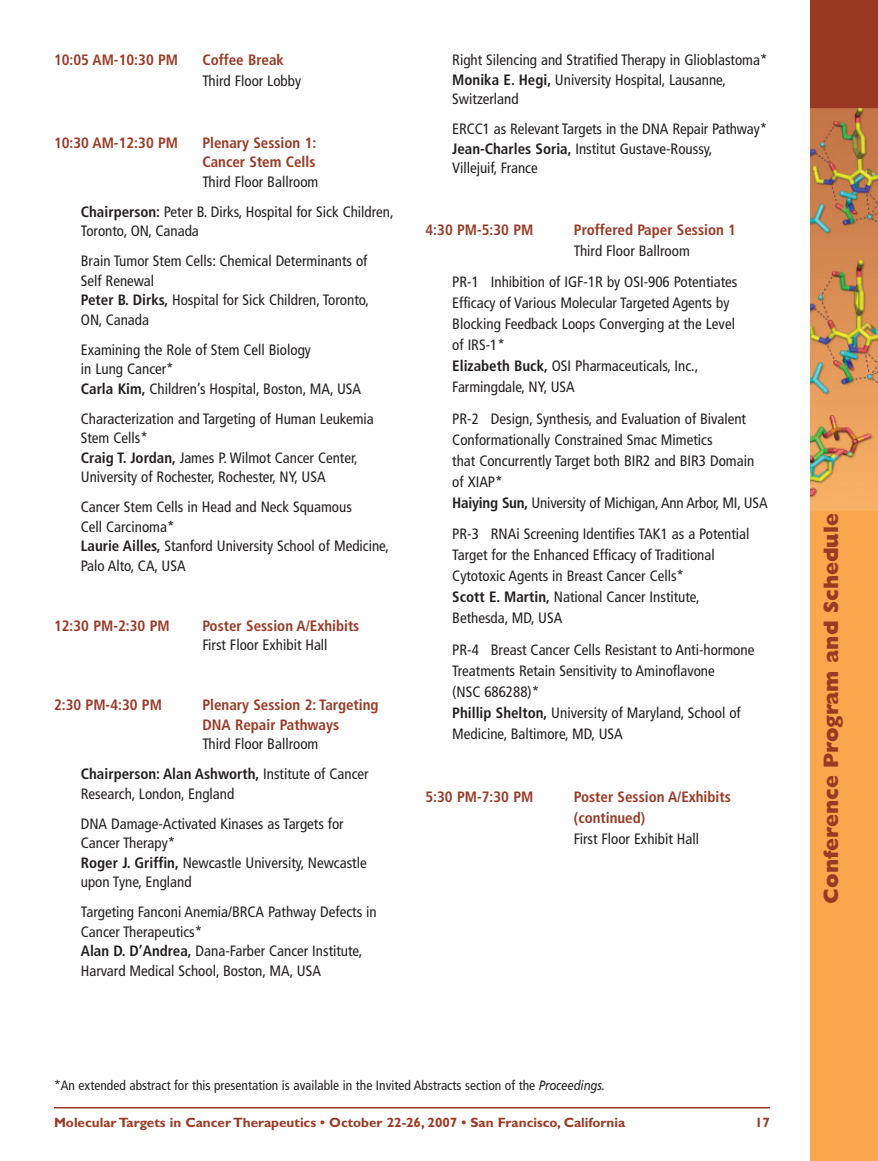
<style>
.page{position:relative;width:878px;height:1161px;background:#fff}
.page>*{position:absolute;margin:0;border:0;box-sizing:border-box;transform-origin:0 0}
.t1{font:800 21px "Gill Sans";color:#9a3924}
.t2{font:condensed 15px/19.5px "Frutiger";color:#231f20}
.t3{font:700 condensed 15px/19.5px "Frutiger";color:#9a3924}
.t4{font:condensed 13.5px "Frutiger";color:#231f20}
.t5{font:700 13.5px "Gill Sans";color:#9a3924}
.s1{font-weight:700}
.s2{font-style:italic;font-stretch:normal}
</style>
<div class="page">
<hr style="left:54px;top:1107px;width:716px;height:1px;background:#9a3924">
<img style="left:810px;top:0;width:67px;height:1161px">
<p class="t3" style="left:54px;top:51px;width:126px">10:05 AM-10:30 PM</p>
<p class="t3" style="left:202px;top:51px;width:83px">Coffee Break</p>
<p class="t2" style="left:202px;top:72px;width:100px">Third Floor Lobby</p>
<p class="t3" style="left:54px;top:134px;width:126px">10:30 AM-12:30 PM</p>
<p class="t3" style="left:202px;top:134px;width:115px">Plenary Session 1:<br>Cancer Stem Cells</p>
<p class="t2" style="left:81px;top:168px;width:314px;line-height:30px;text-indent:122px">Third Floor Ballroom<br><span class="s1">Chairperson:</span> Peter B. Dirks, Hospital for Sick Children,</p>
<p class="t2" style="left:81px;top:217px;width:288px;line-height:30px">Toronto, ON, Canada<br>Brain Tumor Stem Cells: Chemical Determinants of</p>
<p class="t2" style="left:81px;top:272px;width:290px">Self Renewal<br><span class="s1">Peter B. Dirks,</span> Hospital for Sick Children, Toronto,<br>ON, Canada</p>
<p class="t2" style="left:81px;top:341px;width:282px">Examining the Role of Stem Cell Biology<br>in Lung Cancer*<br><span class="s1">Carla Kim,</span> Children’s Hospital, Boston, MA, USA</p>
<p class="t2" style="left:81px;top:410px;width:294px">Characterization and Targeting of Human Leukemia Stem Cells*<br><span class="s1">Craig T. Jordan,</span> James P. Wilmot Cancer Center, University of Rochester, Rochester, NY, USA</p>
<p class="t2" style="left:81px;top:498px;width:309px">Cancer Stem Cells in Head and Neck Squamous<br>Cell Carcinoma*<br><span class="s1">Laurie Ailles,</span> Stanford University School of Medicine, Palo Alto, CA, USA</p>
<p class="t3" style="left:54px;top:617px;width:117px">12:30 PM-2:30 PM</p>
<p class="t3" style="left:202px;top:617px;width:158px">Poster Session A/Exhibits</p>
<p class="t2" style="left:202px;top:636px;width:127px">First Floor Exhibit Hall</p>
<p class="t3" style="left:54px;top:696px;width:109px">2:30 PM-4:30 PM</p>
<p class="t3" style="left:202px;top:696px;width:178px">Plenary Session 2: Targeting<br>DNA Repair Pathways</p>
<p class="t2" style="left:81px;top:730px;width:289px;line-height:30px;text-indent:122px">Third Floor Ballroom<br><span class="s1">Chairperson: Alan Ashworth,</span> Institute of Cancer</p>
<p class="t2" style="left:81px;top:780px;width:264px;line-height:30px">Research, London, England<br>DNA Damage-Activated Kinases as Targets for</p>
<p class="t2" style="left:81px;top:834px;width:287px">Cancer Therapy*<br><span class="s1">Roger J. Griffin,</span> Newcastle University, Newcastle upon Tyne, England</p>
<p class="t2" style="left:81px;top:903px;width:297px">Targeting Fanconi Anemia/BRCA Pathway Defects in Cancer Therapeutics*<br><span class="s1">Alan D. D’Andrea,</span> Dana-Farber Cancer Institute, Harvard Medical School, Boston, MA, USA</p>
<p class="t2" style="left:452px;top:51px;width:317px">Right Silencing and Stratified Therapy in Glioblastoma*<br><span class="s1">Monika E. Hegi,</span> University Hospital, Lausanne,<br>Switzerland</p>
<p class="t2" style="left:452px;top:120px;width:316px">ERCC1 as Relevant Targets in the DNA Repair Pathway*<br><span class="s1">Jean-Charles Soria,</span> Institut Gustave-Roussy,<br>Villejuif, France</p>
<p class="t3" style="left:425px;top:221px;width:109px">4:30 PM-5:30 PM</p>
<p class="t3" style="left:574px;top:221px;width:164px">Proffered Paper Session 1</p>
<p class="t2" style="left:452px;top:236px;width:286px;line-height:31.5px;text-indent:122px">Third Floor Ballroom<br>PR-1 Inhibition of IGF-1R by OSI-906 Potentiates</p>
<p class="t2" style="left:452px;top:294px;width:284px;line-height:21px">Efficacy of Various Molecular Targeted Agents by Blocking Feedback Loops Converging at the Level of IRS-1*<br><span class="s1">Elizabeth Buck,</span> OSI Pharmaceuticals, Inc., Farmingdale, NY, USA</p>
<p class="t2" style="left:452px;top:409px;width:317px;line-height:21px">PR-2 Design, Synthesis, and Evaluation of Bivalent Conformationally Constrained Smac Mimetics<br>that Concurrently Target both BIR2 and BIR3 Domain of XIAP*<br><span class="s1">Haiying Sun,</span> University of Michigan, Ann Arbor, MI, USA</p>
<p class="t2" style="left:452px;top:525px;width:299px;line-height:21px">PR-3 RNAi Screening Identifies TAK1 as a Potential Target for the Enhanced Efficacy of Traditional Cytotoxic Agents in Breast Cancer Cells*<br><span class="s1">Scott E. Martin,</span> National Cancer Institute, Bethesda, MD, USA</p>
<p class="t2" style="left:452px;top:640px;width:303px;line-height:21px">PR-4 Breast Cancer Cells Resistant to Anti-hormone Treatments Retain Sensitivity to Aminoflavone<br>(NSC 686288)*<br><span class="s1">Phillip Shelton,</span> University of Maryland, School of Medicine, Baltimore, MD, USA</p>
<p class="t3" style="left:425px;top:788px;width:109px">5:30 PM-7:30 PM</p>
<p class="t3" style="left:574px;top:787px;width:158px;line-height:21px">Poster Session A/Exhibits (continued)</p>
<p class="t2" style="left:574px;top:830px;width:127px">First Floor Exhibit Hall</p>
<p class="t4" style="left:54px;top:1080px;width:552px">*An extended abstract for this presentation is available in the Invited Abstracts section of the <span class="s2">Proceedings.</span></p>
<p class="t5" style="left:54px;top:1118px;width:572px">Molecular Targets in Cancer Therapeutics • October 22-26, 2007 • San Francisco, California</p>
<p class="t5" style="left:755px;top:1118px;width:16px">17</p>
<h1 class="t1" style="left:823px;top:904px;width:393px;rotate:-90deg">Conference Program and Schedule</h1>
</div>
